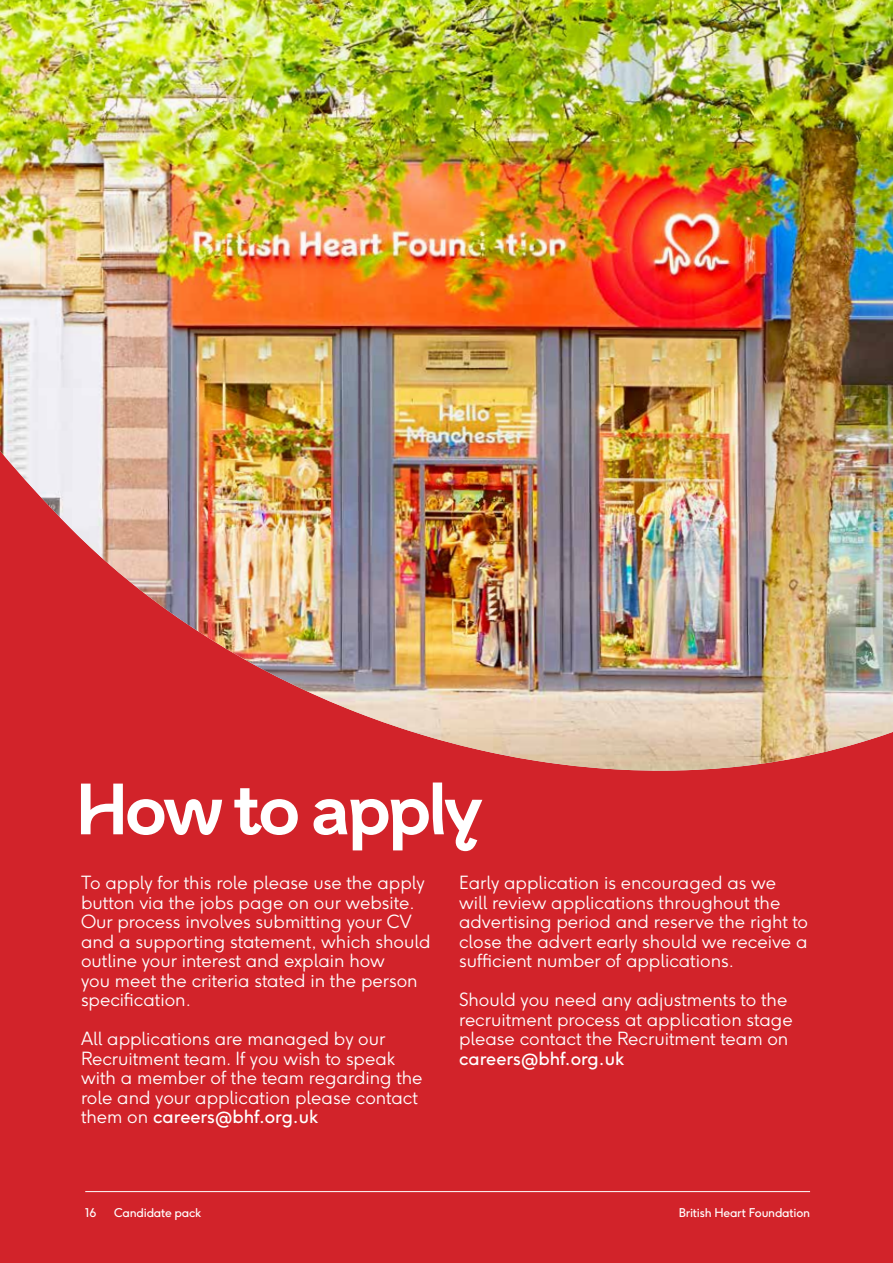
<style>
.page{position:relative;width:893px;height:1263px;background:#d2232a}
.page>*{position:absolute;margin:0;border:0;box-sizing:border-box;transform-origin:0 0}
.t1{font:700 72px "BHF Beats";letter-spacing:-.04em;color:#fff}
.t2{font:300 18px/19.5px "F37 Ginger";color:#fff}
.t3{font:18px "F37 Ginger";color:#fff}
.t4{font:12px "F37 Ginger";letter-spacing:-.02em;color:#fff}
.s1{font-weight:400}
</style>
<div class="page">
<hr style="left:85px;top:1191px;width:725px;height:1px;background:#fff">
<img style="left:0;top:0;width:893px;height:771px">
<h1 class="t1" style="left:75px;top:766px;width:409px">How to apply</h1>
<p class="t2" style="left:81px;top:873px;width:351px">To apply for this role please use the apply button via the jobs page on our website.<br>Our process involves submitting your CV and a supporting statement, which should outline your interest and explain how<br>you meet the criteria stated in the person specification.</p>
<p class="t2" style="left:81px;top:1029px;width:343px">All applications are managed by our Recruitment team. If you wish to speak with a member of the team regarding the role and your application please contact them on <span class="s1">careers@bhf.org.uk</span></p>
<p class="t2" style="left:459px;top:873px;width:351px">Early application is encouraged as we will review applications throughout the advertising period and reserve the right to close the advert early should we receive a sufficient number of applications.</p>
<p class="t2" style="left:459px;top:990px;width:335px">Should you need any adjustments to the recruitment process at application stage please contact the Recruitment team on</p>
<p class="t3" style="left:459px;top:1047px;width:167px">careers@bhf.org.uk</p>
<p class="t4" style="left:85px;top:1205px;width:13px">16</p>
<p class="t4" style="left:114px;top:1205px;width:89px">Candidate pack</p>
<p class="t4" style="left:679px;top:1205px;width:133px">British Heart Foundation</p>
</div>
